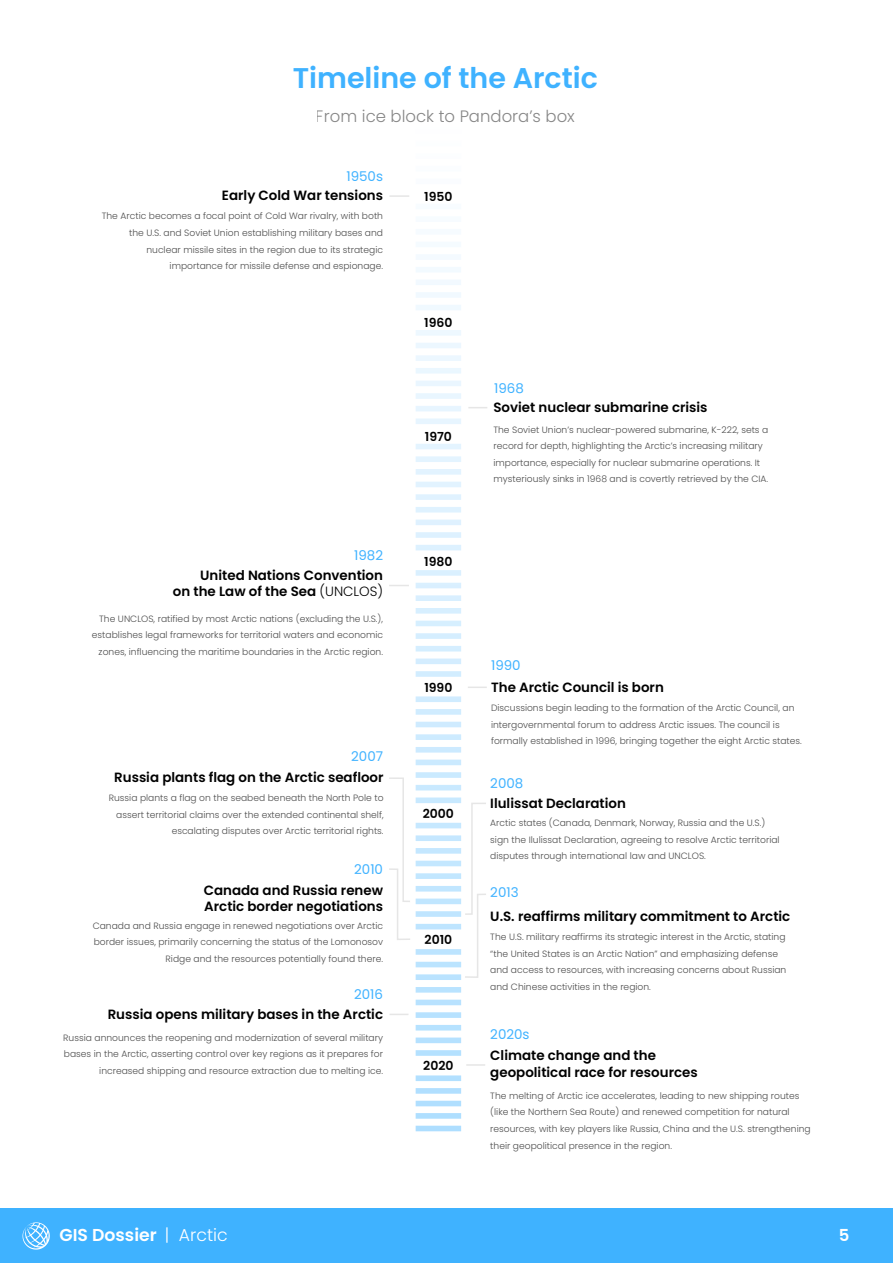
<style>
.page{position:relative;width:893px;height:1263px;background:#fff}
.page>*{position:absolute;margin:0;border:0;box-sizing:border-box;transform-origin:0 0}
.t1{font:600 28.5px "Poppins";color:#3fb2ff}
.t2{font:600 17.25px "Poppins";color:#fff}
.t3{font:300 16.5px "Poppins";color:#666}
.t4{font:600 16.5px "Poppins";color:#fff}
.t5{font:600 13.35px/16px "Poppins";color:#000}
.t6{font:13.35px "Poppins";color:#3fb2ff}
.t7{font:600 12.45px "Poppins";color:#000}
.t8{font:300 9.15px/16.5px "Poppins";color:#4d4d4d;text-align:right}
.s1{font-weight:300}
</style>
<div class="page">
<svg style="left:416px;top:255px;width:45px;height:839px"></svg>
<hr style="left:389px;top:195px;width:20px;height:2px;background:#e6e6e6">
<svg style="left:468px;top:407px;width:19px;height:1px"></svg>
<svg style="left:468px;top:686px;width:19px;height:2px"></svg>
<svg style="left:466px;top:1064px;width:19px;height:2px"></svg>
<svg style="left:390px;top:1014px;width:18px;height:1px"></svg>
<svg style="left:389px;top:777px;width:21px;height:163px"></svg>
<svg style="left:465px;top:803px;width:21px;height:175px"></svg>
<svg style="left:389px;top:585px;width:20px;height:1px"></svg>
<div style="left:0;top:1209px;width:893px;height:54px;background:#3fb2ff"></div>
<svg style="left:23px;top:1222px;width:27px;height:27px"></svg>
<h1 class="t1" style="left:293px;top:58px;width:307px">Timeline of the Arctic</h1>
<h3 class="t3" style="left:316px;top:105px;width:261px">From ice block to Pandora’s box</h3>
<h3 class="t6" style="left:346px;top:167px;width:38px">1950s</h3>
<h3 class="t5" style="left:222px;top:187px;width:163px">Early Cold War tensions</h3>
<p class="t8" style="left:102px;top:208px;width:283px">The Arctic becomes a focal point of Cold War rivalry, with both the U.S. and Soviet Union establishing military bases and nuclear missile sites in the region due to its strategic importance for missile defense and espionage.</p>
<h3 class="t6" style="left:354px;top:546px;width:30px">1982</h3>
<h3 class="t5" style="left:173px;top:567px;width:212px;text-align:right">United Nations Convention<br>on the Law of the Sea <span class="s1">(UNCLOS)</span></h3>
<p class="t8" style="left:92px;top:610px;width:293px">The UNCLOS, ratified by most Arctic nations (excluding the U.S.), establishes legal frameworks for territorial waters and economic zones, influencing the maritime boundaries in the Arctic region.</p>
<h3 class="t6" style="left:351px;top:747px;width:33px">2007</h3>
<h3 class="t5" style="left:114px;top:769px;width:271px">Russia plants flag on the Arctic seafloor</h3>
<p class="t8" style="left:109px;top:790px;width:276px">Russia plants a flag on the seabed beneath the North Pole to assert territorial claims over the extended continental shelf, escalating disputes over Arctic territorial rights.</p>
<h3 class="t6" style="left:354px;top:860px;width:30px">2010</h3>
<h3 class="t5" style="left:204px;top:882px;width:181px">Canada and Russia renew<br>Arctic border negotiations</h3>
<p class="t8" style="left:93px;top:917px;width:292px">Canada and Russia engage in renewed negotiations over Arctic border issues, primarily concerning the status of the Lomonosov<br>Ridge and the resources potentially found there.</p>
<h3 class="t6" style="left:354px;top:985px;width:30px">2016</h3>
<h3 class="t5" style="left:108px;top:1006px;width:277px">Russia opens military bases in the Arctic</h3>
<p class="t8" style="left:63px;top:1029px;width:321px">Russia announces the reopening and modernization of several military bases in the Arctic, asserting control over key regions as it prepares for increased shipping and resource extraction due to melting ice.</p>
<h3 class="t7" style="left:424px;top:188px;width:30px">1950</h3>
<h3 class="t7" style="left:424px;top:314px;width:30px">1960</h3>
<h3 class="t7" style="left:425px;top:427px;width:29px">1970</h3>
<h3 class="t7" style="left:424px;top:553px;width:30px">1980</h3>
<h3 class="t6" style="left:494px;top:379px;width:31px">1968</h3>
<h3 class="t5" style="left:493px;top:399px;width:216px">Soviet nuclear submarine crisis</h3>
<p class="t8" style="left:493px;top:421px;width:276px;text-align:left">The Soviet Union’s nuclear-powered submarine, K-222, sets a record for depth, highlighting the Arctic’s increasing military importance, especially for nuclear submarine operations. It mysteriously sinks in 1968 and is covertly retrieved by the CIA.</p>
<h3 class="t7" style="left:424px;top:679px;width:30px">1990</h3>
<h3 class="t7" style="left:423px;top:805px;width:33px">2000</h3>
<h3 class="t7" style="left:425px;top:931px;width:29px">2010</h3>
<h3 class="t7" style="left:423px;top:1057px;width:32px">2020</h3>
<h3 class="t6" style="left:491px;top:656px;width:31px">1990</h3>
<h3 class="t5" style="left:491px;top:679px;width:174px">The Arctic Council is born</h3>
<p class="t8" style="left:491px;top:700px;width:312px;text-align:left">Discussions begin leading to the formation of the Arctic Council, an intergovernmental forum to address Arctic issues. The council is formally established in 1996, bringing together the eight Arctic states.</p>
<h3 class="t6" style="left:490px;top:774px;width:35px">2008</h3>
<h3 class="t5" style="left:490px;top:795px;width:137px">Ilulissat Declaration</h3>
<p class="t8" style="left:490px;top:815px;width:291px;text-align:left">Arctic states (Canada, Denmark, Norway, Russia and the U.S.) sign the Ilulissat Declaration, agreeing to resolve Arctic territorial disputes through international law and UNCLOS.</p>
<h3 class="t6" style="left:490px;top:883px;width:30px">2013</h3>
<h3 class="t5" style="left:490px;top:908px;width:302px">U.S. reaffirms military commitment to Arctic</h3>
<p class="t8" style="left:490px;top:929px;width:298px;text-align:left">The U.S. military reaffirms its strategic interest in the Arctic, stating “the United States is an Arctic Nation” and emphasizing defense and access to resources, with increasing concerns about Russian and Chinese activities in the region.</p>
<h3 class="t6" style="left:490px;top:1025px;width:41px">2020s</h3>
<h3 class="t5" style="left:490px;top:1048px;width:209px">Climate change and the geopolitical race for resources</h3>
<p class="t8" style="left:490px;top:1087px;width:322px;text-align:left">The melting of Arctic ice accelerates, leading to new shipping routes (like the Northern Sea Route) and renewed competition for natural resources, with key players like Russia, China and the U.S. strengthening their geopolitical presence in the region.</p>
<h2 class="t2" style="left:60px;top:1223px;width:170px">GIS Dossier <span class="s1">| Arctic</span></h2>
<h3 class="t4" style="left:839px;top:1223px;width:12px">5</h3>
</div>
